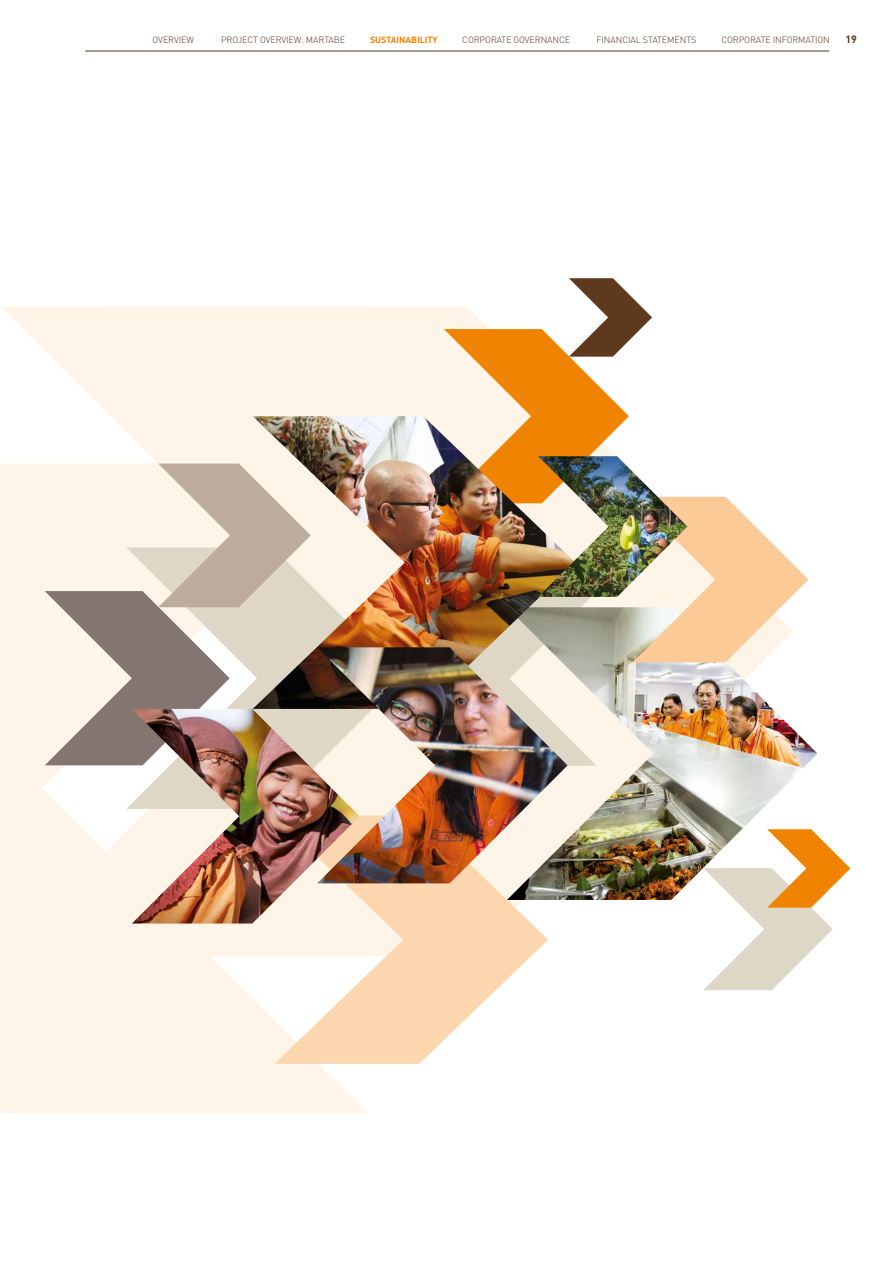
<style>
.page{position:relative;width:893px;height:1263px;background:#fff}
.page>*{position:absolute;margin:0;border:0;box-sizing:border-box;transform-origin:0 0}
.t1{font:700 10.5px "DIN Pro";color:#583317}
.t2{font:300 9px "DIN Pro";letter-spacing:-.01em;color:#583317}
.t3{font:700 9px "DIN Pro";letter-spacing:-.01em;color:#f08300}
</style>
<div class="page">
<hr style="left:85px;top:51px;width:744px;height:1px;background:#583317">
<div style="left:0;top:465px;width:368px;height:648px;background:#fef4e8"></div>
<svg style="left:1px;top:307px;width:99px;height:649px;fill:#fef4e8"></svg>
<svg style="left:100px;top:307px;width:312px;height:649px;background:#fdf4e9"></svg>
<svg style="left:274px;top:883px;width:274px;height:181px;fill:#fcd6ae"></svg>
<img style="left:507px;top:744px;width:310px;height:156px">
<img style="left:253px;top:416px;width:159px;height:293px">
<img style="left:317px;top:647px;width:251px;height:236px">
<img style="left:412px;top:278px;width:396px;height:488px">
<img style="left:538px;top:456px;width:149px;height:141px">
<svg style="left:703px;top:829px;width:147px;height:161px"></svg>
<svg style="left:45px;top:463px;width:266px;height:302px;background:#cfc3b8"></svg>
<img style="left:132px;top:709px;width:228px;height:214px">
<p class="t2" style="left:153px;top:33px;width:43px">OVERVIEW</p>
<p class="t2" style="left:221px;top:33px;width:126px">PROJECT OVERVIEW: MARTABE</p>
<p class="t3" style="left:370px;top:33px;width:69px">SUSTAINABILITY</p>
<p class="t2" style="left:462px;top:33px;width:109px">CORPORATE GOVERNANCE</p>
<p class="t2" style="left:596px;top:33px;width:101px">FINANCIAL STATEMENTS</p>
<p class="t2" style="left:721px;top:33px;width:110px">CORPORATE INFORMATION</p>
<p class="t1" style="left:845px;top:32px;width:13px">19</p>
</div>
